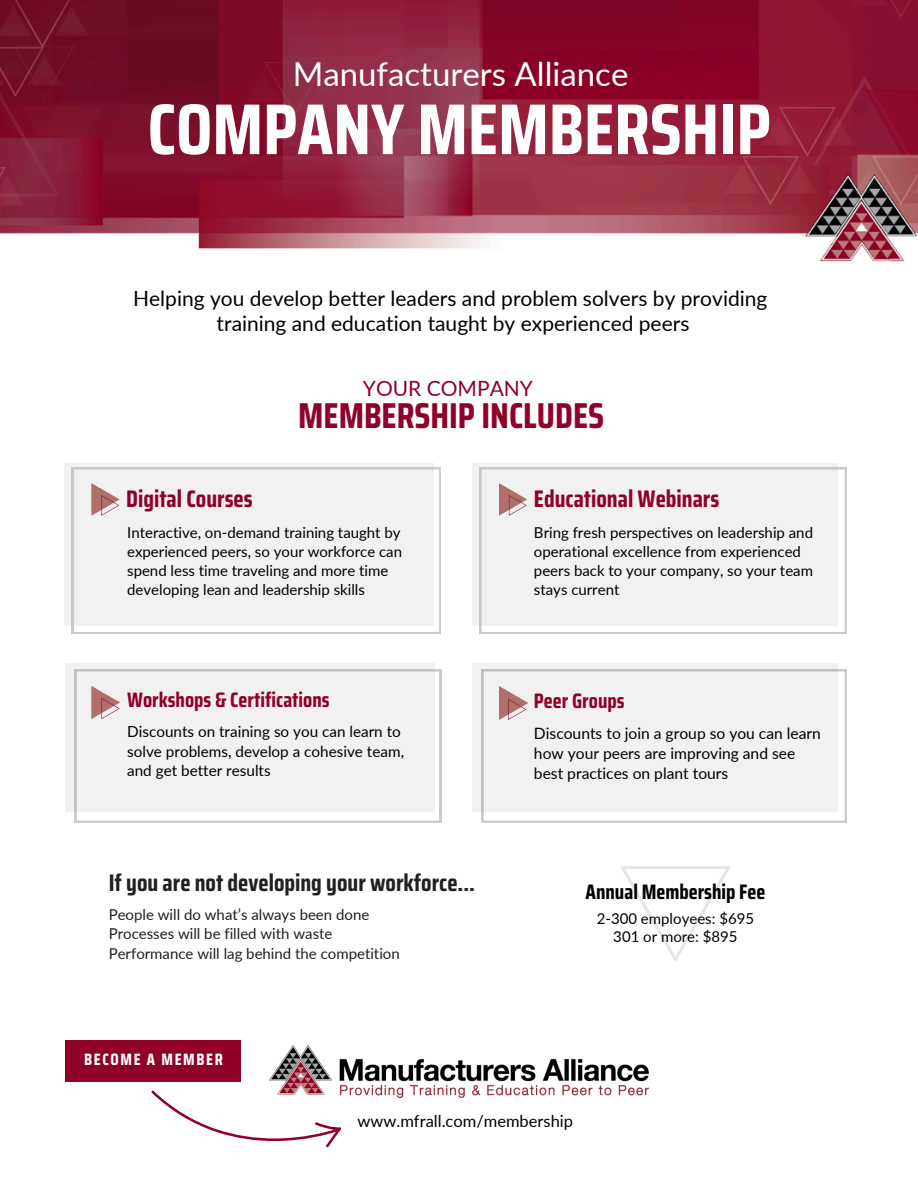
<style>
.page{position:relative;width:918px;height:1188px;background:#fff}
.page>*{position:absolute;margin:0;border:0;box-sizing:border-box;transform-origin:0 0}
.t1{font:700 72px "Saira Condensed";color:#fff}
.t2{font:700 36px "Saira Condensed";color:#900028}
.t3{font:33px "Lato";color:#fff}
.t4{font:700 24px "Saira Condensed";color:#231f20}
.t5{font:700 24px "Saira Condensed";color:#900028}
.t6{font:21px/24.8px "Lato";color:#000;text-align:center}
.t7{font:700 21px "Saira Condensed";color:#900028}
.t8{font:700 21px "Saira Condensed";color:#000}
.t9{font:21px "Lato";color:#900028}
.t10{font:16.5px "Lato";color:#000}
.t11{font:700 16.5px "Saira Condensed";letter-spacing:.1em;color:#fff}
.t12{font:15.6px/20.2px "Lato";color:#000}
.t13{font:15.3px/19.2px "Lato";color:#000}
.t14{font:15px/19.2px "Lato";color:#000}
.t15{font:15px "Lato";color:#231f20}
</style>
<div class="page">
<img style="left:0;top:0;width:918px;height:262px">
<img style="left:0;top:168px;width:24px;height:48px">
<img style="left:724px;top:157px;width:93px;height:48px">
<img style="left:855px;top:157px;width:63px;height:48px">
<img style="left:0;top:0;width:88px;height:47px">
<img style="left:0;top:48px;width:62px;height:48px">
<img style="left:761px;top:108px;width:92px;height:48px">
<div style="left:65px;top:663px;width:369px;height:149px;background:#f1f1f1"></div>
<svg style="left:74px;top:669px;width:367px;height:153px"></svg>
<svg style="left:91px;top:686px;width:29px;height:33px"></svg>
<svg style="left:72px;top:467px;width:369px;height:167px"></svg>
<div style="left:65px;top:463px;width:369px;height:162px;background:#f1f1f1"></div>
<svg style="left:92px;top:483px;width:28px;height:33px"></svg>
<div style="left:472px;top:663px;width:366px;height:149px;background:#f1f1f1"></div>
<svg style="left:482px;top:669px;width:365px;height:153px"></svg>
<svg style="left:499px;top:686px;width:29px;height:34px"></svg>
<img style="left:269px;top:1045px;width:379px;height:53px">
<svg style="left:151px;top:1090px;width:192px;height:58px"></svg>
<svg style="left:620px;top:866px;width:111px;height:96px"></svg>
<svg style="left:479px;top:467px;width:368px;height:167px"></svg>
<div style="left:472px;top:463px;width:366px;height:162px;background:#f1f1f1"></div>
<svg style="left:499px;top:483px;width:28px;height:33px"></svg>
<div style="left:65px;top:1040px;width:176px;height:42px;background:#900028"></div>
<h6 class="t3" style="left:293px;top:53px;width:337px">Manufacturers Alliance</h6>
<p class="t1" style="left:148px;top:72px;width:625px">COMPANY MEMBERSHIP</p>
<p class="t6" style="left:133px;top:286px;width:636px">Helping you develop better leaders and problem solvers by providing training and education taught by experienced peers</p>
<h3 class="t5" style="left:126px;top:480px;width:128px">Digital Courses</h3>
<p class="t9" style="left:363px;top:376px;width:172px">YOUR COMPANY</p>
<p class="t2" style="left:298px;top:387px;width:307px">MEMBERSHIP INCLUDES</p>
<h4 class="t5" style="left:534px;top:480px;width:187px">Educational Webinars</h4>
<p class="t14" style="left:127px;top:522px;width:276px">Interactive, on-demand training taught by experienced peers, so your workforce can spend less time traveling and more time developing lean and leadership skills</p>
<p class="t7" style="left:127px;top:683px;width:204px">Workshops &amp; Certifications</p>
<p class="t13" style="left:127px;top:722px;width:278px">Discounts on training so you can learn to solve problems, develop a cohesive team, and get better results</p>
<h2 class="t4" style="left:109px;top:864px;width:368px">If you are not developing your workforce...</h2>
<p class="t15" style="left:109px;top:906px;width:262px">People will do what’s always been done</p>
<p class="t15" style="left:109px;top:925px;width:225px">Processes will be filled with waste</p>
<h4 class="t15" style="left:109px;top:944px;width:293px">Performance will lag behind the competition</h4>
<p class="t11" style="left:84px;top:1047px;width:140px">BECOME A MEMBER</p>
<p class="t14" style="left:534px;top:522px;width:281px">Bring fresh perspectives on leadership and operational excellence from experienced peers back to your company, so your team stays current</p>
<h1 class="t7" style="left:534px;top:684px;width:92px">Peer Groups</h1>
<p class="t12" style="left:534px;top:722px;width:288px">Discounts to join a group so you can learn how your peers are improving and see best practices on plant tours</p>
<p class="t8" style="left:586px;top:875px;width:181px">Annual Membership Fee</p>
<p class="t14" style="left:597px;top:909px;width:159px;line-height:18px;text-align:center">2-300 employees: $695<br>301 or more: $895</p>
<p class="t10" style="left:358px;top:1111px;width:217px">www.mfrall.com/membership</p>
</div>
